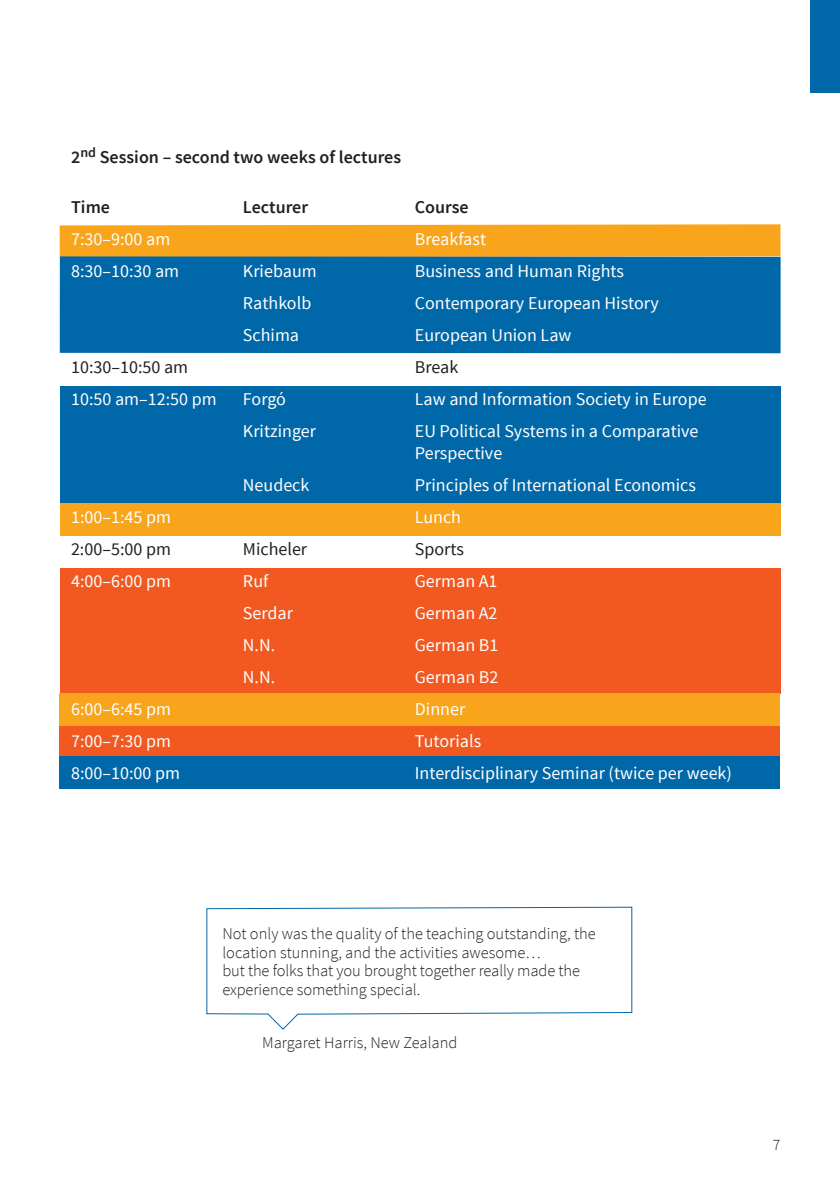
<style>
.page{position:relative;width:840px;height:1191px;background:#fff}
.page>*{position:absolute;margin:0;border:0;box-sizing:border-box;transform-origin:0 0}
.t1{font:18px/22px "Source Sans Pro";color:#fff}
.t2{font:600 18px "Source Sans Pro";color:#231f20}
.t3{font:18px "Source Sans Pro";color:#231f20}
.t4{font:300 16.4px/18.4px "Source Sans Pro";color:#231f20}
.t5{font:300 15.8px "Source Sans Pro";color:#231f20}
</style>
<div class="page">
<div style="left:809px;top:0;width:30px;height:92px;background:#0068a9"></div>
<div style="left:60px;top:224px;width:720px;height:32px;background:#f9a51b"></div>
<div style="left:60px;top:256px;width:720px;height:97px;background:#0068a9"></div>
<div style="left:60px;top:503px;width:720px;height:32px;background:#f9a51b"></div>
<div style="left:60px;top:568px;width:720px;height:125px;background:#f15921"></div>
<div style="left:59px;top:725px;width:720px;height:32px;background:#f15921"></div>
<div style="left:59px;top:693px;width:720px;height:32px;background:#f9a51b"></div>
<div style="left:59px;top:756px;width:720px;height:32px;background:#0068a9"></div>
<div style="left:60px;top:386px;width:720px;height:117px;background:#0068a9"></div>
<svg style="left:206px;top:906px;width:426px;height:123px"></svg>
<p class="t2" style="left:71px;top:145px;width:331px">2<sup>nd</sup> Session – second two weeks of lectures</p>
<p class="t2" style="left:71px;top:195px;width:40px">Time</p>
<p class="t2" style="left:243px;top:195px;width:67px">Lecturer</p>
<p class="t2" style="left:414px;top:195px;width:55px">Course</p>
<p class="t1" style="left:71px;top:228px;width:101px">7:30–9:00 am</p>
<p class="t1" style="left:414px;top:228px;width:73px">Breakfast</p>
<p class="t1" style="left:71px;top:260px;width:110px">8:30–10:30 am</p>
<p class="t1" style="left:243px;top:260px;width:75px">Kriebaum</p>
<p class="t1" style="left:414px;top:260px;width:211px">Business and Human Rights</p>
<p class="t1" style="left:243px;top:292px;width:70px">Rathkolb</p>
<p class="t1" style="left:414px;top:292px;width:245px">Contemporary European History</p>
<p class="t1" style="left:243px;top:324px;width:58px">Schima</p>
<p class="t1" style="left:414px;top:324px;width:158px">European Union Law</p>
<p class="t3" style="left:71px;top:355px;width:118px">10:30–10:50 am</p>
<p class="t3" style="left:414px;top:355px;width:45px">Break</p>
<p class="t1" style="left:71px;top:388px;width:147px">10:50 am–12:50 pm</p>
<p class="t1" style="left:243px;top:388px;width:45px">Forgó</p>
<p class="t1" style="left:414px;top:388px;width:293px">Law and Information Society in Europe</p>
<p class="t1" style="left:243px;top:420px;width:75px">Kritzinger</p>
<p class="t1" style="left:414px;top:420px;width:285px">EU Political Systems in a Comparative<br>Perspective</p>
<p class="t1" style="left:243px;top:474px;width:68px">Neudeck</p>
<p class="t1" style="left:414px;top:474px;width:282px">Principles of International Economics</p>
<p class="t1" style="left:71px;top:506px;width:101px">1:00–1:45 pm</p>
<p class="t1" style="left:414px;top:506px;width:48px">Lunch</p>
<p class="t3" style="left:71px;top:537px;width:101px">2:00–5:00 pm</p>
<p class="t3" style="left:243px;top:537px;width:66px">Micheler</p>
<p class="t3" style="left:414px;top:537px;width:51px">Sports</p>
<p class="t1" style="left:71px;top:570px;width:101px">4:00–6:00 pm</p>
<p class="t1" style="left:243px;top:570px;width:27px">Ruf</p>
<p class="t1" style="left:414px;top:570px;width:84px">German A1</p>
<p class="t1" style="left:243px;top:602px;width:52px">Serdar</p>
<p class="t1" style="left:414px;top:602px;width:84px">German A2</p>
<p class="t1" style="left:243px;top:634px;width:34px">N.N.</p>
<p class="t1" style="left:414px;top:634px;width:85px">German B1</p>
<p class="t1" style="left:243px;top:666px;width:34px">N.N.</p>
<p class="t1" style="left:414px;top:666px;width:85px">German B2</p>
<p class="t1" style="left:71px;top:698px;width:101px">6:00–6:45 pm</p>
<p class="t1" style="left:414px;top:698px;width:52px">Dinner</p>
<p class="t1" style="left:71px;top:730px;width:101px">7:00–7:30 pm</p>
<p class="t1" style="left:414px;top:730px;width:68px">Tutorials</p>
<p class="t1" style="left:71px;top:762px;width:110px">8:00–10:00 pm</p>
<p class="t1" style="left:414px;top:762px;width:318px">Interdisciplinary Seminar (twice per week)</p>
<p class="t4" style="left:222px;top:924px;width:375px">Not only was the quality of the teaching outstanding, the location stunning, and the activities awesome…<br>but the folks that you brought together really made the experience something special.</p>
<p class="t4" style="left:262px;top:1032px;width:197px">Margaret Harris, New Zealand</p>
<p class="t5" style="left:772px;top:1134px;width:9px">7</p>
</div>
